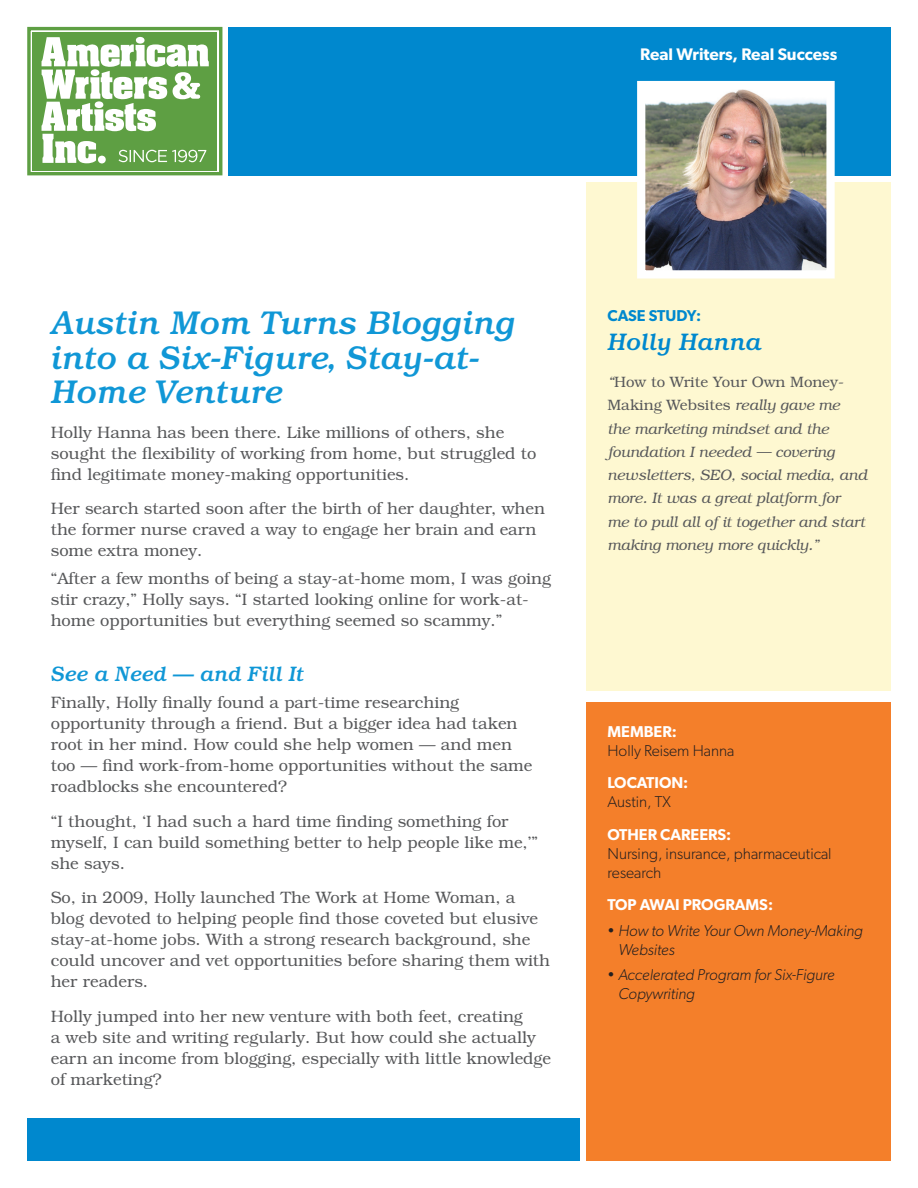
<style>
.page{position:relative;width:918px;height:1188px;background:#fff}
.page>*{position:absolute;margin:0;border:0;box-sizing:border-box;transform-origin:0 0}
.t1{font:italic 500 33px/34.5px "Bookman";color:#1097d6}
.t2{font:italic 500 24px "Bookman";color:#0088ce}
.t3{font:italic 500 21px "Bookman";color:#1097d6}
.t4{font:600 16.8px "Gibson";color:#fff}
.t5{font:300 16.5px/21px "Bookman";color:#57585a}
.t6{font:italic 300 15.75px/18.9px "Gibson";color:#231f20}
.t7{font:300 15.75px/18.9px "Gibson";color:#231f20}
.t8{font:600 15.75px "Gibson";color:#fff}
.t9{font:600 15.75px "Gibson";color:#0088ce}
.t10{font:italic 300 15px/23.2px "Bookman";color:#57585a}
.s1{font-style:normal}
</style>
<div class="page">
<svg style="left:27px;top:26px;width:196px;height:150px"></svg>
<div style="left:229px;top:27px;width:662px;height:149px;background:#0088ce"></div>
<div style="left:586px;top:183px;width:305px;height:508px;background:#fef8d1"></div>
<img style="left:646px;top:90px;width:180px;height:180px">
<div style="left:637px;top:81px;width:198px;height:198px;border:8px solid #fff"></div>
<div style="left:586px;top:702px;width:305px;height:459px;background:#f47f2a"></div>
<div style="left:27px;top:1119px;width:553px;height:42px;background:#0088ce"></div>
<p class="t4" style="left:640px;top:44px;width:199px">REAL WRITERS, REAL SUCCESS</p>
<h1 class="t1" style="left:51px;top:305px;width:466px">Austin Mom Turns Blogging into a Six-Figure, Stay-at-<br>Home Venture</h1>
<p class="t5" style="left:51px;top:422px;width:487px">Holly Hanna has been there. Like millions of others, she sought the flexibility of working from home, but struggled to find legitimate money-making opportunities.</p>
<p class="t5" style="left:51px;top:498px;width:496px">Her search started soon after the birth of her daughter, when the former nurse craved a way to engage her brain and earn some extra money.</p>
<p class="t5" style="left:51px;top:568px;width:502px">“After a few months of being a stay-at-home mom, I was going stir crazy,” Holly says. “I started looking online for work-at&shy;home opportunities but everything seemed so scammy.”</p>
<p class="t3" style="left:51px;top:661px;width:255px">See a Need — and Fill It</p>
<p class="t5" style="left:51px;top:692px;width:483px">Finally, Holly finally found a part-time researching opportunity through a friend. But a bigger idea had taken root in her mind. How could she help women — and men too — find work-from-home opportunities without the same roadblocks she encountered?</p>
<p class="t5" style="left:51px;top:811px;width:489px">“I thought, ‘I had such a hard time finding something for myself, I can build something better to help people like me,’” she says.</p>
<p class="t5" style="left:51px;top:887px;width:501px">So, in 2009, Holly launched The Work at Home Woman, a blog devoted to helping people find those coveted but elusive stay-at-home jobs. With a strong research background, she could uncover and vet opportunities before sharing them with her readers.</p>
<p class="t5" style="left:51px;top:1006px;width:502px">Holly jumped into her new venture with both feet, creating<br>a web site and writing regularly. But how could she actually earn an income from blogging, especially with little knowledge of marketing?</p>
<p class="t9" style="left:608px;top:307px;width:95px">CASE STUDY:</p>
<h2 class="t2" style="left:608px;top:328px;width:156px">Holly Hanna</h2>
<p class="t10" style="left:608px;top:371px;width:261px">“<span class="s1">How to Write Your Own Money-<br>Making Websites</span> really gave me<br>the marketing mindset and the foundation I needed — covering newsletters, SEO, social media, and more. It was a great platform for<br>me to pull all of it together and start making money more quickly.”</p>
<p class="t8" style="left:608px;top:722px;width:71px">MEMBER:</p>
<p class="t7" style="left:608px;top:741px;width:128px">Holly Reisem Hanna</p>
<p class="t8" style="left:608px;top:774px;width:82px">LOCATION:</p>
<p class="t7" style="left:608px;top:792px;width:65px">Austin, TX</p>
<p class="t8" style="left:608px;top:825px;width:125px">OTHER CAREERS:</p>
<p class="t7" style="left:608px;top:844px;width:226px">Nursing, insurance, pharmaceutical research</p>
<p class="t8" style="left:608px;top:895px;width:167px">TOP AWAI PROGRAMS :</p>
<p class="t6" style="left:618px;top:921px;width:246px;text-indent:-11px">• How to Write Your Own Money-Making<br>Websites</p>
<p class="t6" style="left:618px;top:965px;width:218px;text-indent:-11px">• Accelerated Program for Six-Figure<br>Copywriting</p>
</div>
